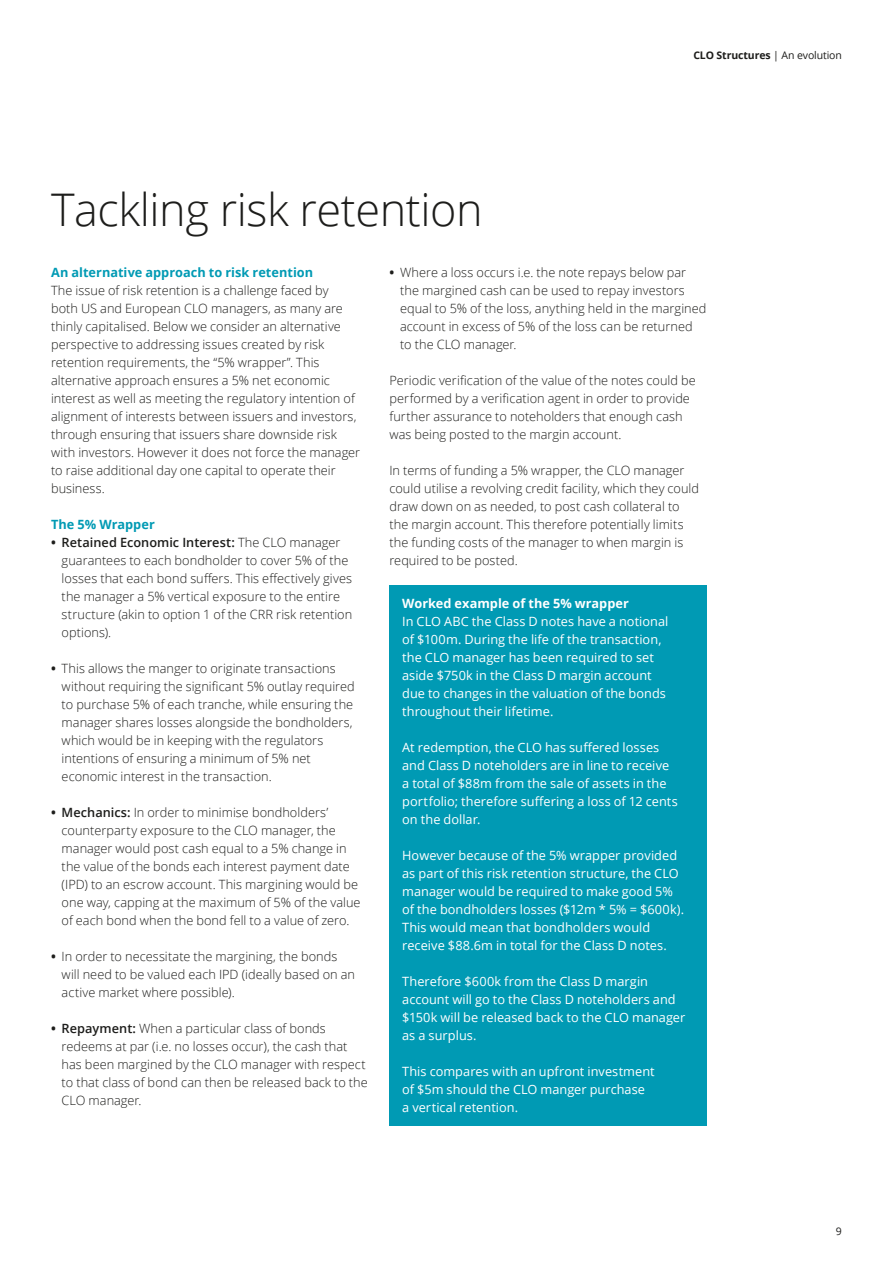
<style>
.page{position:relative;width:893px;height:1263px;background:#fff}
.page>*{position:absolute;margin:0;border:0;box-sizing:border-box;transform-origin:0 0}
.Story_heading_light{font:300 45px "Open Sans";letter-spacing:-.01em;color:#1d1d1b}
.Body_copy__8_5_12pt{font:300 12.75px/18px "Open Sans";letter-spacing:.005em;color:#1d1d1b}
.t1{font:12.75px/18px "Open Sans";letter-spacing:.005em;color:#fff}
.Subhead_A__8_5_12pt{font:700 12.75px "Open Sans";color:#009ab4}
.t2{font:700 10.5px "Open Sans";letter-spacing:-.01em;color:#1d1d1b}
.t3{font:10.5px "Open Sans";color:#1d1d1b}
.s1{font-weight:400}
.s2{font-weight:700}
.s3{font-weight:600}
</style>
<div class="page">
<div style="left:389px;top:585px;width:318px;height:540px;background:#009ab4"></div>
<p class="t2" style="left:693px;top:48px;width:150px">CLO Structures <span class="s1">| An evolution</span></p>
<p class="Story_heading_light" style="left:51px;top:179px;width:433px">Tackling risk retention</p>
<p class="Subhead_A__8_5_12pt" style="left:51px;top:263px;width:264px">An alternative approach to risk retention</p>
<p class="Body_copy__8_5_12pt" style="left:51px;top:281px;width:311px">The issue of risk retention is a challenge faced by<br>both US and European CLO managers, as many are thinly capitalised. Below we consider an alternative perspective to addressing issues created by risk retention requirements, the “5% wrapper”. This alternative approach ensures a 5% net economic interest as well as meeting the regulatory intention of alignment of interests between issuers and investors, through ensuring that issuers share downside risk with investors. However it does not force the manager to raise additional day one capital to operate their business.</p>
<p class="Subhead_A__8_5_12pt" style="left:51px;top:515px;width:105px">The 5% Wrapper</p>
<p class="Body_copy__8_5_12pt" style="left:62px;top:533px;width:292px;text-indent:-11px"><span class="s2">•</span> <span class="s3">Retained Economic Interest:</span> The CLO manager guarantees to each bondholder to cover 5% of the losses that each bond suffers. This effectively gives the manager a 5% vertical exposure to the entire structure (akin to option 1 of the CRR risk retention options).</p>
<p class="Body_copy__8_5_12pt" style="left:62px;top:659px;width:295px;text-indent:-11px"><span class="s2">•</span> This allows the manger to originate transactions without requiring the significant 5% outlay required to purchase 5% of each tranche, while ensuring the manager shares losses alongside the bondholders, which would be in keeping with the regulators intentions of ensuring a minimum of 5% net economic interest in the transaction.</p>
<p class="Body_copy__8_5_12pt" style="left:62px;top:803px;width:300px;text-indent:-11px"><span class="s2">•</span> <span class="s3">Mechanics:</span> In order to minimise bondholders’ counterparty exposure to the CLO manager, the manager would post cash equal to a 5% change in the value of the bonds each interest payment date (IPD) to an escrow account. This margining would be one way, capping at the maximum of 5% of the value of each bond when the bond fell to a value of zero.</p>
<p class="Body_copy__8_5_12pt" style="left:62px;top:947px;width:295px;text-indent:-11px"><span class="s2">•</span> In order to necessitate the margining, the bonds will need to be valued each IPD (ideally based on an active market where possible).</p>
<p class="Body_copy__8_5_12pt" style="left:62px;top:1019px;width:308px;text-indent:-11px"><span class="s2">•</span> <span class="s3">Repayment:</span> When a particular class of bonds redeems at par (i.e. no losses occur), the cash that has been margined by the CLO manager with respect to that class of bond can then be released back to the CLO manager.</p>
<p class="Body_copy__8_5_12pt" style="left:400px;top:263px;width:308px;text-indent:-11px"><span class="s2">•</span> Where a loss occurs i.e. the note repays below par the margined cash can be used to repay investors equal to 5% of the loss, anything held in the margined account in excess of 5% of the loss can be returned to the CLO manager.</p>
<p class="Body_copy__8_5_12pt" style="left:389px;top:371px;width:308px">Periodic verification of the value of the notes could be performed by a verification agent in order to provide further assurance to noteholders that enough cash was being posted to the margin account.</p>
<p class="Body_copy__8_5_12pt" style="left:389px;top:461px;width:311px">In terms of funding a 5% wrapper, the CLO manager could utilise a revolving credit facility, which they could draw down on as needed, to post cash collateral to the margin account. This therefore potentially limits the funding costs of the manager to when margin is required to be posted.</p>
<p class="t1" style="left:402px;top:594px;width:268px"><span class="s2">Worked example of the 5% wrapper<br></span>In CLO ABC the Class D notes have a notional of $100m. During the life of the transaction, the CLO manager has been required to set aside $750k in the Class D margin account due to changes in the valuation of the bonds throughout their lifetime.</p>
<p class="t1" style="left:402px;top:738px;width:277px">At redemption, the CLO has suffered losses and Class D noteholders are in line to receive a total of $88m from the sale of assets in the portfolio; therefore suffering a loss of 12 cents on the dollar.</p>
<p class="t1" style="left:402px;top:846px;width:283px">However because of the 5% wrapper provided as part of this risk retention structure, the CLO manager would be required to make good 5% of the bondholders losses ($12m * 5% = $600k).<br>This would mean that bondholders would receive $88.6m in total for the Class D notes.</p>
<p class="t1" style="left:402px;top:972px;width:285px">Therefore $600k from the Class D margin account will go to the Class D noteholders and $150k will be released back to the CLO manager as a surplus.</p>
<p class="t1" style="left:402px;top:1062px;width:254px">This compares with an upfront investment of $5m should the CLO manger purchase a vertical retention.</p>
<p class="t3" style="left:836px;top:1224px;width:8px">9</p>
</div>
